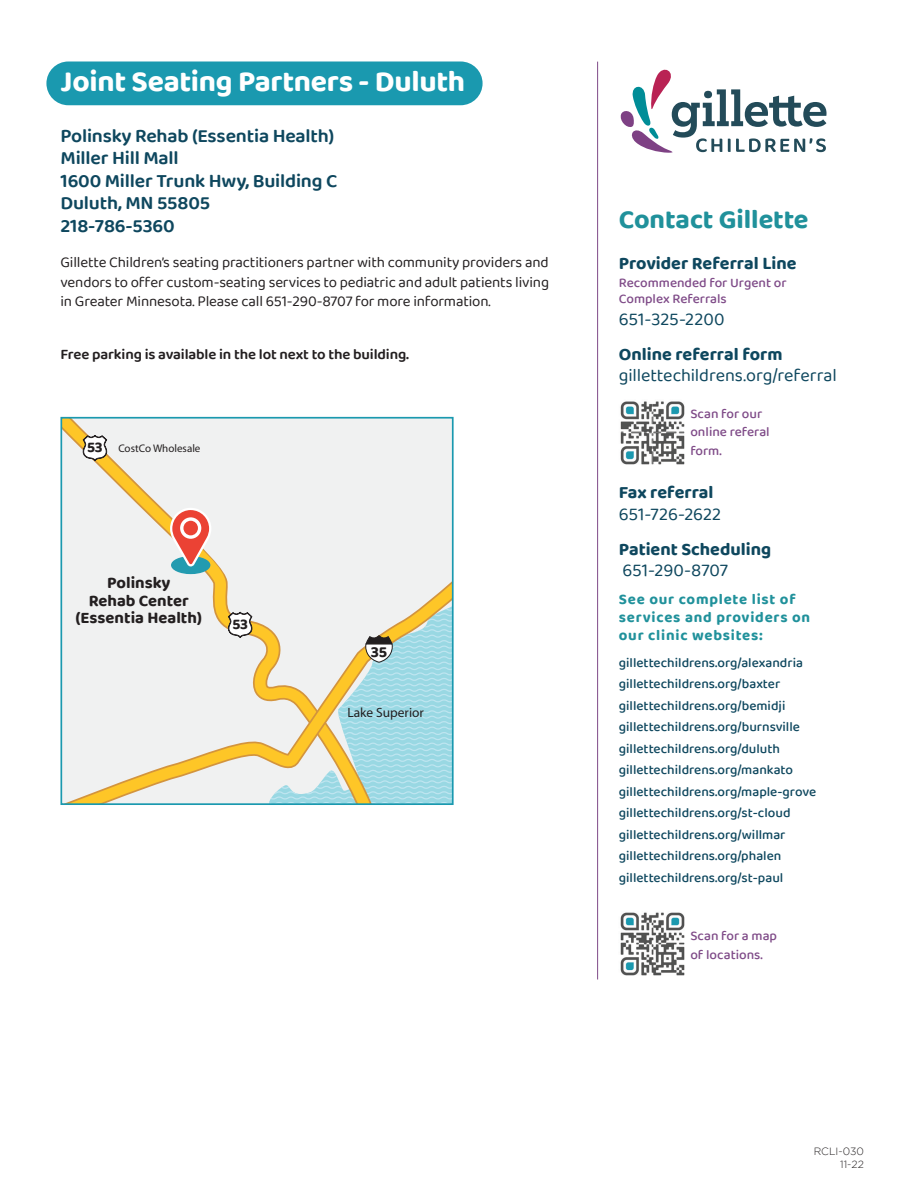
<style>
.page{position:relative;width:918px;height:1188px;background:#fff}
.page>*{position:absolute;margin:0;border:0;box-sizing:border-box;transform-origin:0 0}
.t1{font:700 30px "Baloo 2";letter-spacing:-.01em;color:#fff}
.t2{font:700 27px "Baloo 2";letter-spacing:-.005em;color:#20919b}
.t3{font:600 19.5px/22.5px "Baloo 2";letter-spacing:-.01em;color:#0e475e}
.t4{font:700 18px "Baloo 2";color:#0e475e}
.t5{font:18px "Baloo 2";letter-spacing:-.005em;color:#0e475e}
.t6{font:700 16.65px/17.7px "Baloo 2";color:#231f20;text-align:center}
.t7{font:700 15.9px "Baloo 2";color:#231f20}
.t8{font:700 15.15px "Baloo 2";color:#231f20}
.t9{font:15px/19.5px "Baloo 2";letter-spacing:-.01em;color:#231f20;text-align:justify}
.t10{font:700 15px/18px "Baloo 2";letter-spacing:.05em;color:#20919b}
.t11{font:600 15px "Baloo 2";letter-spacing:-.01em;color:#231f20}
.t12{font:500 13.5px/21.5px "Baloo 2";color:#0e475e}
.t13{font:500 13.5px/18.6px "Baloo 2";color:#7f4b88}
.t14{font:700 13.5px "Gotham";color:#231f20}
.t15{font:700 11.1px "Gotham";color:#231f20}
.t16{font:300 10.5px/12.6px "Gotham";color:#231f20;text-align:right}
</style>
<div class="page">
<div style="left:63px;top:420px;width:321px;height:11px;background:#f0f1f1"></div>
<svg style="left:82px;top:434px;width:25px;height:1px"></svg>
<svg style="left:63px;top:435px;width:388px;height:367px;fill:#f0f1f1"></svg>
<svg style="left:365px;top:636px;width:28px;height:27px"></svg>
<div style="left:171px;top:556px;width:39px;height:18px;background:#239bb0;border-radius:50%"></div>
<svg style="left:170px;top:508px;width:41px;height:58px"></svg>
<div style="left:60px;top:417px;width:394px;height:388px;border:2px solid #1a99af"></div>
<img style="left:620px;top:912px;width:65px;height:64px">
<div style="left:46px;top:62px;width:437px;height:43px;background:#1a99af;border-radius:22px"></div>
<img style="left:620px;top:401px;width:65px;height:64px">
<svg style="left:621px;top:70px;width:206px;height:83px"></svg>
<hr style="left:597px;top:62px;width:1px;height:918px;background:#7f4b88">
<h1 class="t1" style="left:60px;top:64px;width:406px">Joint Seating Partners - Duluth</h1>
<h3 class="t3" style="left:60px;top:125px;width:278px">Polinsky Rehab (Essentia Health)<br>Miller Hill Mall<br>1600 Miller Trunk Hwy, Building C<br>Duluth, MN 55805<br>218-786-5360</h3>
<p class="t9" style="left:60px;top:254px;width:490px">Gillette Children’s seating practitioners partner with community providers and vendors to offer custom-seating services to pediatric and adult patients living in Greater Minnesota. Please call 651-290-8707 for more information.</p>
<p class="t11" style="left:60px;top:343px;width:350px">Free parking is available in the lot next to the building.</p>
<p class="t8" style="left:87px;top:438px;width:17px">53</p>
<p class="t15" style="left:118px;top:442px;width:84px">CostCo Wholesale</p>
<p class="t6" style="left:76px;top:573px;width:128px">Polinsky<br>Rehab Center (Essentia Health)</p>
<p class="t8" style="left:232px;top:615px;width:17px">53</p>
<p class="t7" style="left:371px;top:642px;width:18px">35</p>
<p class="t14" style="left:347px;top:704px;width:78px">Lake Superior</p>
<h2 class="t2" style="left:619px;top:203px;width:191px">Contact Gillette</h2>
<h3 class="t4" style="left:619px;top:252px;width:179px">Provider Referral Line</h3>
<p class="t13" style="left:619px;top:276px;width:169px;line-height:15.9px">Recommended for Urgent or<br>Complex Referrals</p>
<h3 class="t5" style="left:619px;top:306px;width:107px">651-325-2200</h3>
<h3 class="t4" style="left:619px;top:343px;width:165px">Online referral form</h3>
<h3 class="t5" style="left:619px;top:363px;width:220px">gillettechildrens.org/referral</h3>
<p class="t13" style="left:690px;top:405px;width:81px">Scan for our online referal form.</p>
<h3 class="t4" style="left:619px;top:481px;width:96px">Fax referral</h3>
<h3 class="t5" style="left:619px;top:501px;width:104px">651-726-2622</h3>
<h3 class="t4" style="left:619px;top:538px;width:154px">Patient Scheduling</h3>
<h3 class="t5" style="left:622px;top:558px;width:107px">651-290-8707</h3>
<p class="t10" style="left:619px;top:590px;width:193px">See our complete list of services and providers on our clinic websites:</p>
<p class="t12" style="left:619px;top:652px;width:199px">gillettechildrens.org/alexandria gillettechildrens.org/baxter gillettechildrens.org/bemidji gillettechildrens.org/burnsville gillettechildrens.org/duluth gillettechildrens.org/mankato gillettechildrens.org/maple-grove gillettechildrens.org/st-cloud gillettechildrens.org/willmar gillettechildrens.org/phalen gillettechildrens.org/st-paul</p>
<p class="t13" style="left:690px;top:927px;width:88px">Scan for a map of locations.</p>
<p class="t16" style="left:814px;top:1145px;width:52px">RCLI-030<br>11-22</p>
</div>
